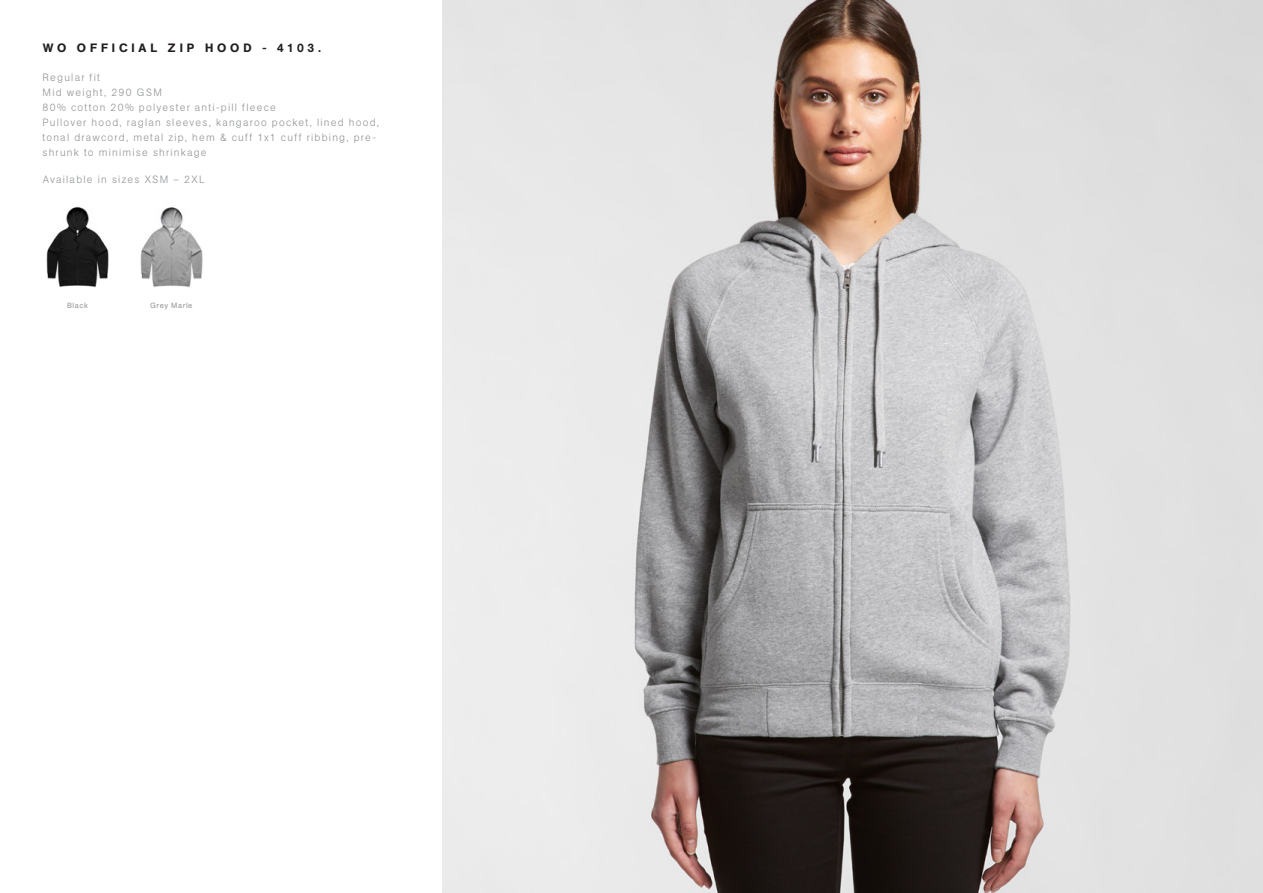
<style>
.page{position:relative;width:1263px;height:893px;background:#fff}
.page>*{position:absolute;margin:0;border:0;box-sizing:border-box;transform-origin:0 0}
.t1{font:500 12px "AG Book Pro";letter-spacing:.325em;color:#231f20}
.t2{font:300 10.5px/15px "AG Book Pro";letter-spacing:.115em;color:#939598}
.t3{font:7.5px "AG Book Pro";letter-spacing:.075em;color:#939598}
</style>
<div class="page">
<img style="left:442px;top:0;width:821px;height:893px">
<img style="left:140px;top:207px;width:63px;height:81px">
<img style="left:46px;top:206px;width:63px;height:82px">
<p class="t1" style="left:43px;top:40px;width:280px">WO OFFICIAL ZIP HOOD - 4103.</p>
<p class="t2" style="left:43px;top:69px;width:338px">Regular fit<br>Mid weight, 290 GSM<br>80% cotton 20% polyester anti-pill fleece<br>Pullover hood, raglan sleeves, kangaroo pocket, lined hood, tonal drawcord, metal zip, hem &amp; cuff 1x1 cuff ribbing, pre&shy;shrunk to minimise shrinkage</p>
<p class="t2" style="left:43px;top:172px;width:164px">Available in sizes XSM – 2XL</p>
<p class="t3" style="left:67px;top:300px;width:22px">Black</p>
<p class="t3" style="left:150px;top:300px;width:44px">Grey Marle</p>
</div>
